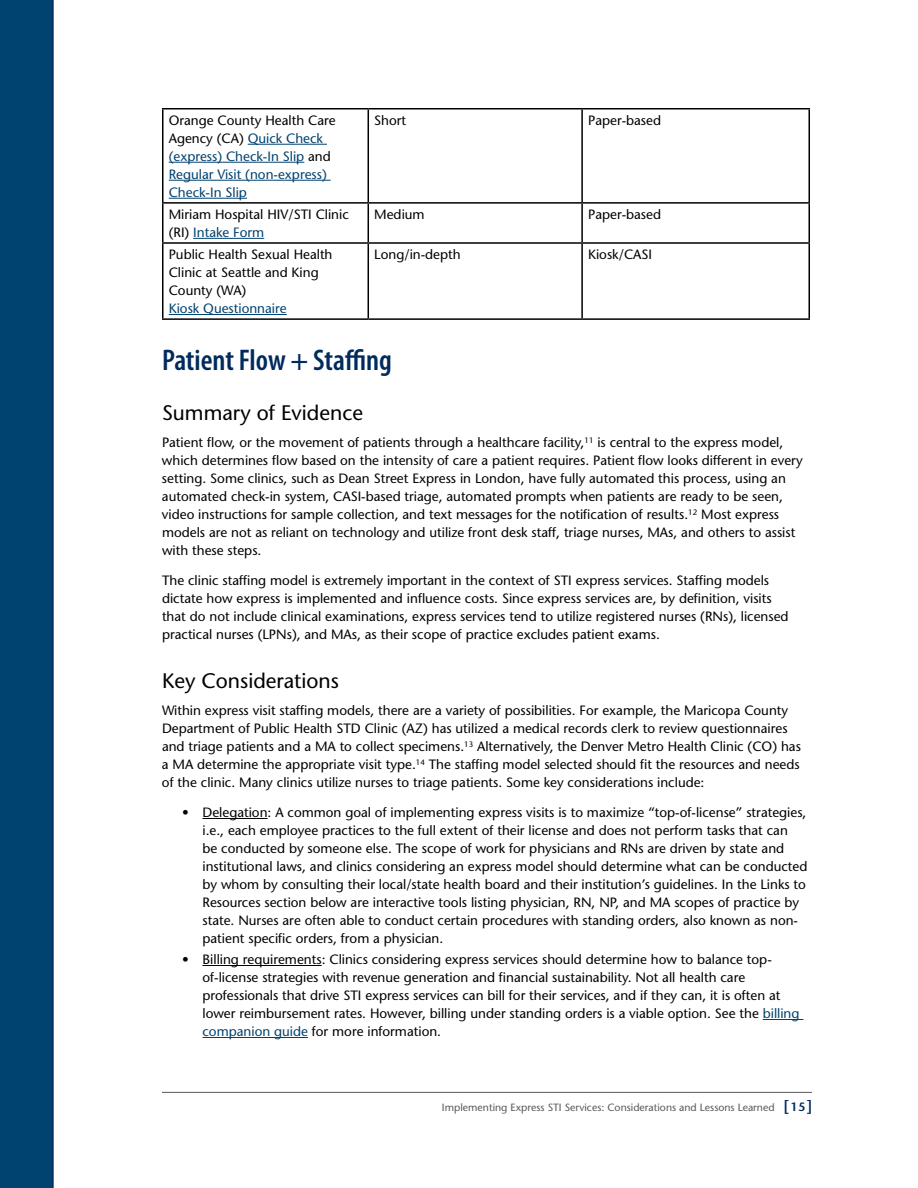
<style>
.page{position:relative;width:918px;height:1188px;background:#fff}
.page>*{position:absolute;margin:0;border:0;box-sizing:border-box;transform-origin:0 0}
.t1{font:600 condensed 30px "Myriad Pro";color:#002b5c}
.t2{font:21px "Stone Sans";color:#000}
.t3{font:13.5px/18px "Stone Sans";color:#000}
.t4{font:13.5px/18px "Stone Sans";color:#004270}
.t5{font:10.5px "Stone Sans";color:#58595b}
.s1{color:#000}
.s2{color:#004270}
.s3{font-weight:600;font-size:15px;color:#002b5c}
.s4{font-weight:600;font-size:12px;color:#002b5c}
</style>
<div class="page">
<div style="left:0;top:0;width:54px;height:1188px;background:#004270"></div>
<hr style="left:162px;top:1092px;width:650px;height:1px;background:#58595b">
<hr style="left:202px;top:818px;width:66px;height:1px;background:#000">
<hr style="left:202px;top:965px;width:120px;height:1px;background:#000">
<hr style="left:763px;top:1019px;width:40px;height:1px;background:#004270">
<hr style="left:202px;top:1037px;width:106px;height:1px;background:#004270">
<hr style="left:162px;top:108px;width:206px;height:2px;background:#000">
<hr style="left:162px;top:110px;width:2px;height:92px;background:#000">
<hr style="left:368px;top:108px;width:214px;height:2px;background:#000">
<hr style="left:368px;top:110px;width:1px;height:92px;background:#000">
<hr style="left:582px;top:108px;width:228px;height:2px;background:#000">
<hr style="left:581px;top:110px;width:2px;height:92px;background:#000">
<hr style="left:808px;top:110px;width:2px;height:92px;background:#000">
<hr style="left:162px;top:202px;width:206px;height:2px;background:#000">
<hr style="left:162px;top:204px;width:2px;height:38px;background:#000">
<hr style="left:368px;top:202px;width:214px;height:2px;background:#000">
<hr style="left:368px;top:204px;width:1px;height:38px;background:#000">
<hr style="left:582px;top:202px;width:228px;height:2px;background:#000">
<hr style="left:581px;top:204px;width:2px;height:38px;background:#000">
<hr style="left:808px;top:204px;width:2px;height:38px;background:#000">
<hr style="left:162px;top:242px;width:206px;height:2px;background:#000">
<hr style="left:162px;top:244px;width:2px;height:74px;background:#000">
<hr style="left:368px;top:242px;width:214px;height:2px;background:#000">
<hr style="left:368px;top:244px;width:1px;height:74px;background:#000">
<hr style="left:582px;top:242px;width:228px;height:2px;background:#000">
<hr style="left:581px;top:244px;width:2px;height:74px;background:#000">
<hr style="left:808px;top:244px;width:2px;height:74px;background:#000">
<hr style="left:162px;top:318px;width:206px;height:2px;background:#000">
<hr style="left:368px;top:318px;width:214px;height:2px;background:#000">
<hr style="left:582px;top:318px;width:228px;height:2px;background:#000">
<hr style="left:248px;top:144px;width:79px;height:1px;background:#004270">
<hr style="left:169px;top:162px;width:135px;height:1px;background:#004270">
<hr style="left:169px;top:180px;width:162px;height:1px;background:#004270">
<hr style="left:169px;top:198px;width:78px;height:1px;background:#004270">
<hr style="left:193px;top:238px;width:71px;height:1px;background:#004270">
<hr style="left:169px;top:314px;width:118px;height:1px;background:#004270">
<p class="t4" style="left:169px;top:111px;width:168px"><span class="s1">Orange County Health Care<br>Agency (CA)</span> Quick Check (express) Check-In Slip <span class="s1">and<br></span>Regular Visit (non-express)<br>Check-In Slip</p>
<p class="t3" style="left:374px;top:111px;width:34px">Short</p>
<p class="t3" style="left:588px;top:111px;width:75px">Paper-based</p>
<p class="t3" style="left:169px;top:205px;width:182px">Miriam Hospital HIV/STI Clinic (RI) <span class="s2">Intake Form</span></p>
<p class="t3" style="left:374px;top:205px;width:52px">Medium</p>
<p class="t3" style="left:588px;top:205px;width:75px">Paper-based</p>
<p class="t3" style="left:169px;top:245px;width:165px">Public Health Sexual Health<br>Clinic at Seattle and King<br>County (WA)</p>
<p class="t4" style="left:169px;top:299px;width:119px">Kiosk Questionnaire</p>
<p class="t3" style="left:374px;top:245px;width:88px">Long/in-depth</p>
<p class="t3" style="left:588px;top:245px;width:65px">Kiosk/CASI</p>
<h1 class="t1" style="left:162px;top:342px;width:231px">Patient Flow + Staffing</h1>
<h2 class="t2" style="left:162px;top:401px;width:203px">Summary of Evidence</h2>
<p class="t3" style="left:162px;top:434px;width:642px">Patient flow, or the movement of patients through a healthcare facility,<sup>11</sup> is central to the express model, which determines flow based on the intensity of care a patient requires. Patient flow looks different in every setting. Some clinics, such as Dean Street Express in London, have fully automated this process, using an automated check-in system, CASI-based triage, automated prompts when patients are ready to be seen, video instructions for sample collection, and text messages for the notification of results.<sup>12</sup> Most express models are not as reliant on technology and utilize front desk staff, triage nurses, MAs, and others to assist with these steps.</p>
<p class="t3" style="left:162px;top:572px;width:628px">The clinic staffing model is extremely important in the context of STI express services. Staffing models dictate how express is implemented and influence costs. Since express services are, by definition, visits that do not include clinical examinations, express services tend to utilize registered nurses (RNs), licensed practical nurses (LPNs), and MAs, as their scope of practice excludes patient exams.</p>
<h2 class="t2" style="left:162px;top:668px;width:179px">Key Considerations</h2>
<p class="t3" style="left:162px;top:701px;width:640px">Within express visit staffing models, there are a variety of possibilities. For example, the Maricopa County Department of Public Health STD Clinic (AZ) has utilized a medical records clerk to review questionnaires and triage patients and a MA to collect specimens.<sup>13</sup> Alternatively, the Denver Metro Health Clinic (CO) has a MA determine the appropriate visit type.<sup>14</sup> The staffing model selected should fit the resources and needs of the clinic. Many clinics utilize nurses to triage patients. Some key considerations include:</p>
<p class="t3" style="left:202px;top:803px;width:606px;text-indent:-20px">• Delegation: A common goal of implementing express visits is to maximize “top-of-license” strategies, i.e., each employee practices to the full extent of their license and does not perform tasks that can<br>be conducted by someone else. The scope of work for physicians and RNs are driven by state and institutional laws, and clinics considering an express model should determine what can be conducted by whom by consulting their local/state health board and their institution’s guidelines. In the Links to Resources section below are interactive tools listing physician, RN, NP, and MA scopes of practice by state. Nurses are often able to conduct certain procedures with standing orders, also known as non&shy;patient specific orders, from a physician.</p>
<p class="t3" style="left:202px;top:950px;width:599px;text-indent:-20px">• Billing requirements: Clinics considering express services should determine how to balance top&shy;of-license strategies with revenue generation and financial sustainability. Not all health care professionals that drive STI express services can bill for their services, and if they can, it is often at lower reimbursement rates. However, billing under standing orders is a viable option. See the <span class="s2">billing companion guide</span> for more information.</p>
<p class="t5" style="left:442px;top:1101px;width:372px">Implementing Express STI Services: Considerations and Lessons Learned <span class="s3">[</span><span class="s4">15</span><span class="s3">]</span></p>
</div>
